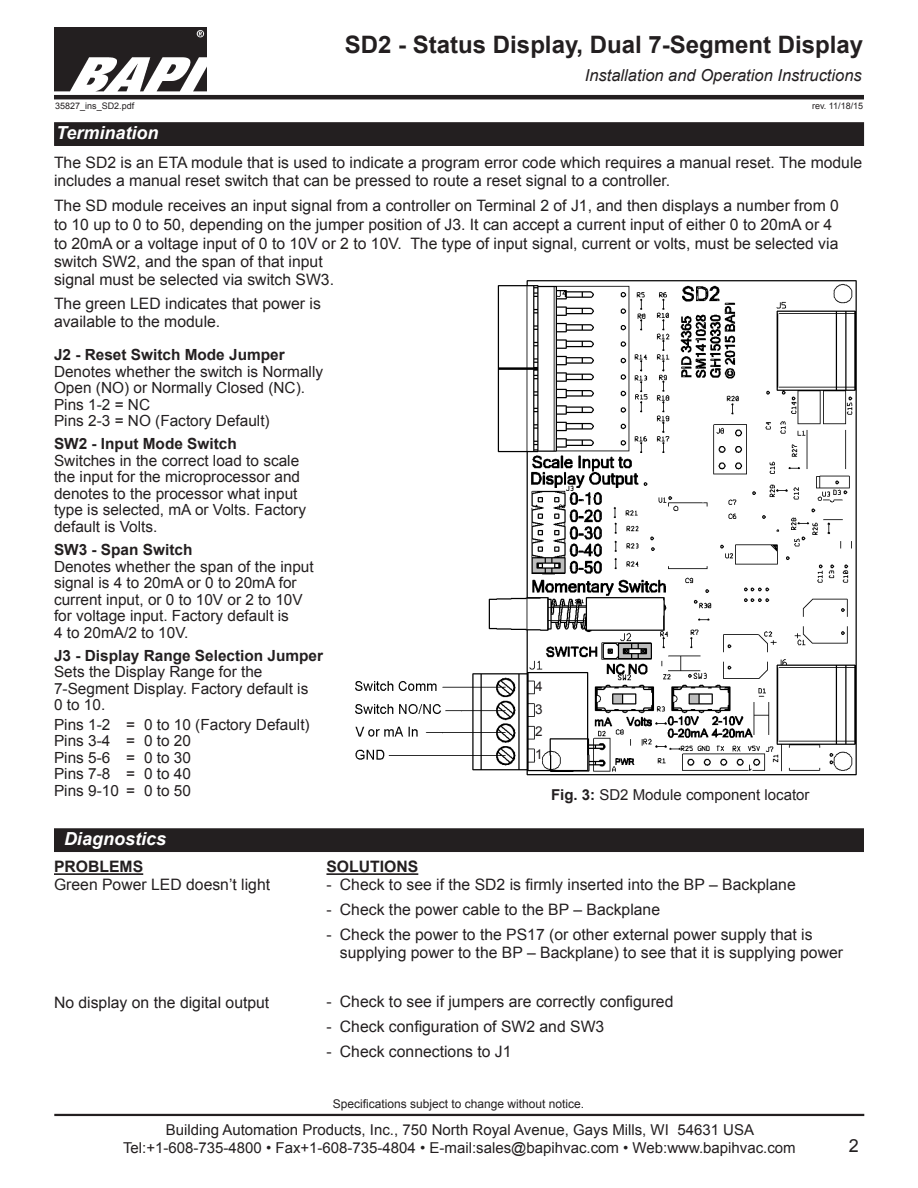
<style>
.page{position:relative;width:918px;height:1188px;background:#fff}
.page>*{position:absolute;margin:0;border:0;box-sizing:border-box;transform-origin:0 0}
.t1{font:700 24px "Arial";color:#231f20}
.Datasheet_Section_Ti{font:italic 700 18px "Arial";color:#fff}
.t2{font:18px "Arial";color:#231f20}
.t3{font:italic 16.5px "Arial";color:#231f20}
.t4{font:15.75px/18.3px "Arial";color:#231f20}
.t5{font:700 15.75px "Arial";color:#231f20}
.t6{font:15.3px/16.5px "Arial";color:#231f20}
.t7{font:700 15.3px "Arial";color:#231f20}
.t8{font:15px/18px "Arial";color:#231f20;text-align:center}
.t9{font:13.5px "Arial";color:#231f20}
.t10{font:12px "Arial";color:#231f20}
.t11{font:9px "Arial";color:#231f20}
.s1{font-weight:700}
</style>
<div class="page">
<hr style="left:54px;top:1114px;width:810px;height:2px;background:#231f20">
<hr style="left:54px;top:95px;width:810px;height:4px;background:#231f20">
<img style="left:54px;top:27px;width:152px;height:64px">
<div style="left:55px;top:123px;width:808px;height:22px;background:#231f20"></div>
<div style="left:54px;top:122px;width:810px;height:24px;border:2px solid #231f20"></div>
<hr style="left:54px;top:873px;width:89px;height:2px;background:#231f20">
<div style="left:55px;top:829px;width:808px;height:22px;background:#231f20"></div>
<div style="left:54px;top:828px;width:810px;height:24px;border:2px solid #231f20"></div>
<img style="left:355px;top:280px;width:502px;height:496px">
<hr style="left:326px;top:873px;width:92px;height:2px;background:#231f20">
<p class="t11" style="left:55px;top:100px;width:81px">35827_ins_SD2.pdf</p>
<p class="Datasheet_Section_Ti" style="left:56px;top:121px;width:104px">Termination</p>
<h1 class="t1" style="left:345px;top:29px;width:520px">SD2 - Status Display, Dual 7-Segment Display</h1>
<p class="t3" style="left:585px;top:64px;width:278px">Installation and Operation Instructions</p>
<p class="t11" style="left:812px;top:100px;width:53px">rev. 11/18/15</p>
<p class="t4" style="left:54px;top:153px;width:810px">The SD2 is an ETA module that is used to indicate a program error code which requires a manual reset. The module includes a manual reset switch that can be pressed to route a reset signal to a controller.</p>
<p class="t4" style="left:54px;top:197px;width:786px">The SD module receives an input signal from a controller on Terminal 2 of J1, and then displays a number from 0 to 10 up to 0 to 50, depending on the jumper position of J3. It can accept a current input of either 0 to 20mA or 4 to 20mA or a voltage input of 0 to 10V or 2 to 10V. The type of input signal, current or volts, must be selected via switch SW2, and the span of that input<br>signal must be selected via switch SW3.</p>
<p class="t4" style="left:54px;top:295px;width:268px">The green LED indicates that power is available to the module.</p>
<p class="t7" style="left:54px;top:345px;width:232px">J2 - Reset Switch Mode Jumper</p>
<p class="t6" style="left:54px;top:363px;width:271px">Denotes whether the switch is Normally<br>Open (NO) or Normally Closed (NC).</p>
<p class="t6" style="left:54px;top:396px;width:98px">Pins 1-2 = NC</p>
<p class="t6" style="left:54px;top:413px;width:217px">Pins 2-3 = NO (Factory Default)</p>
<p class="t7" style="left:54px;top:434px;width:184px">SW2 - Input Mode Switch</p>
<p class="t6" style="left:54px;top:453px;width:254px">Switches in the correct load to scale the input for the microprocessor and denotes to the processor what input type is selected, mA or Volts. Factory default is Volts.</p>
<p class="t7" style="left:54px;top:540px;width:140px">SW3 - Span Switch</p>
<p class="t6" style="left:54px;top:558px;width:261px">Denotes whether the span of the input signal is 4 to 20mA or 0 to 20mA for current input, or 0 to 10V or 2 to 10V for voltage input. Factory default is<br>4 to 20mA/2 to 10V.</p>
<p class="t7" style="left:54px;top:645px;width:271px">J3 - Display Range Selection Jumper</p>
<p class="t6" style="left:54px;top:664px;width:256px">Sets the Display Range for the<br>7-Segment Display. Factory default is<br>0 to 10.</p>
<p class="t6" style="left:54px;top:716px;width:257px">Pins 1-2 = 0 to 10 (Factory Default)</p>
<p class="t6" style="left:54px;top:733px;width:139px">Pins 3-4 = 0 to 20</p>
<p class="t6" style="left:54px;top:749px;width:139px">Pins 5-6 = 0 to 30</p>
<p class="t6" style="left:54px;top:766px;width:139px">Pins 7-8 = 0 to 40</p>
<p class="t6" style="left:54px;top:782px;width:139px">Pins 9-10 = 0 to 50</p>
<p class="Datasheet_Section_Ti" style="left:64px;top:827px;width:104px">Diagnostics</p>
<p class="t9" style="left:535px;top:678px;width:9px">4</p>
<p class="t9" style="left:535px;top:700px;width:9px">3</p>
<p class="t9" style="left:535px;top:723px;width:9px">2</p>
<p class="t9" style="left:535px;top:745px;width:9px">1</p>
<p class="t8" style="left:551px;top:786px;width:260px"><span class="s1">Fig. 3:</span> SD2 Module component locator</p>
<p class="t5" style="left:54px;top:856px;width:91px">PROBLEMS</p>
<p class="t4" style="left:54px;top:876px;width:218px">Green Power LED doesn’t light</p>
<p class="t4" style="left:54px;top:993px;width:217px">No display on the digital output</p>
<p class="t5" style="left:326px;top:856px;width:93px">SOLUTIONS</p>
<p class="t4" style="left:326px;top:876px;width:471px">- Check to see if the SD2 is firmly inserted into the BP – Backplane</p>
<p class="t4" style="left:326px;top:901px;width:335px">- Check the power cable to the BP – Backplane</p>
<p class="t4" style="left:340px;top:926px;width:505px;text-indent:-14px">- Check the power to the PS17 (or other external power supply that is supplying power to the BP – Backplane) to see that it is supplying power</p>
<p class="t4" style="left:326px;top:993px;width:348px">- Check to see if jumpers are correctly configured</p>
<p class="t4" style="left:326px;top:1018px;width:279px">- Check configuration of SW2 and SW3</p>
<p class="t4" style="left:326px;top:1042px;width:187px">- Check connections to J1</p>
<p class="t10" style="left:333px;top:1096px;width:253px">Specifications subject to change without notice.</p>
<p class="t8" style="left:123px;top:1121px;width:674px">Building Automation Products, Inc., 750 North Royal Avenue, Gays Mills, WI 54631 USA<br>Tel:+1-608-735-4800 • Fax+1-608-735-4804 • E-mail:sales@bapihvac.com • Web:www.bapihvac.com</p>
<p class="t2" style="left:849px;top:1133px;width:12px">2</p>
</div>
